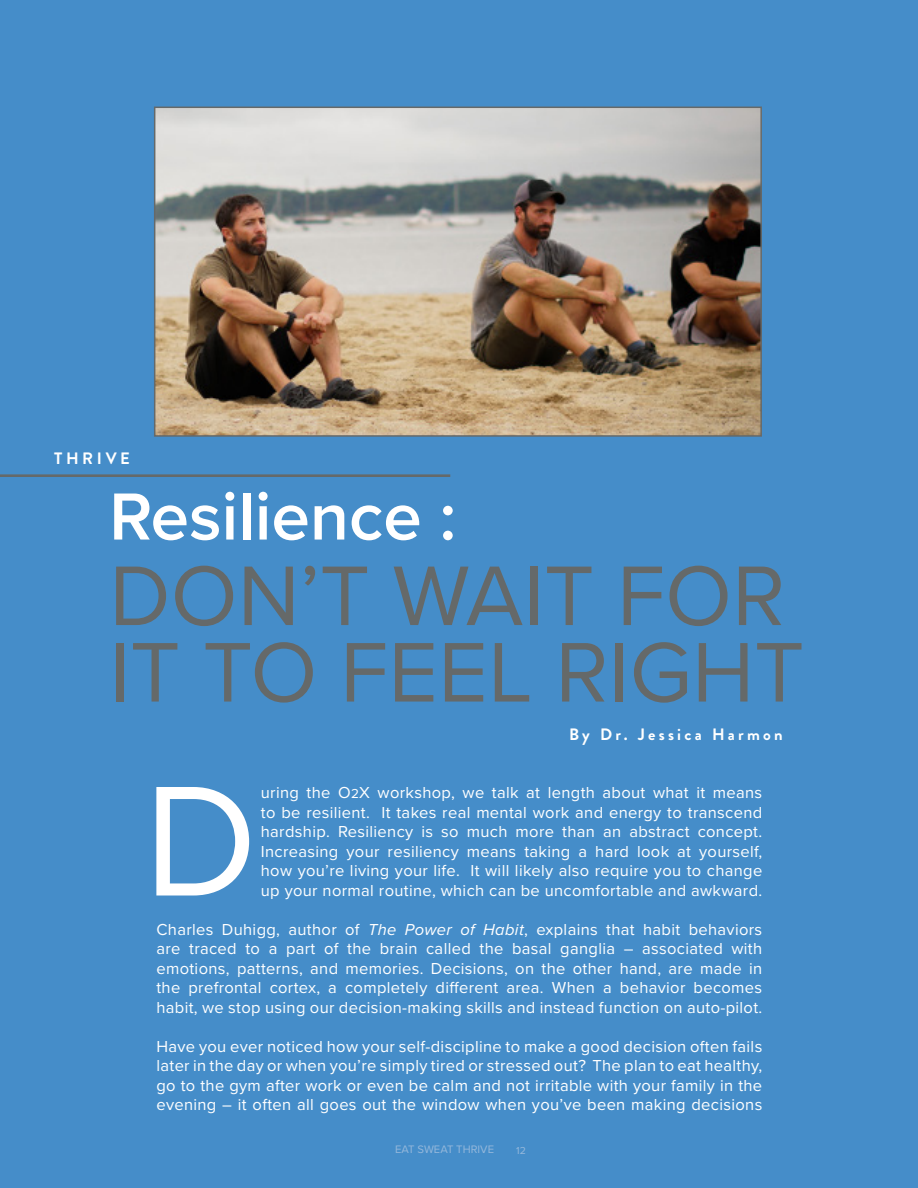
<style>
.page{position:relative;width:918px;height:1188px;background:#458dc9}
.page>*{position:absolute;margin:0;border:0;box-sizing:border-box;transform-origin:0 0}
.Body_Text_-_Dark_Ora{font:162.75px "Proxima Nova";color:#fff}
.Headline_Text_-_Utop{font:87.6px/76.5px "Proxima Nova";color:#656969}
.Headline_Text_-_Utop-2{font:600 69px "Proxima Nova";color:#fff}
.Body_Text_-_Dark_Ora-2{font:16.5px/19.5px "Proxima Nova";letter-spacing:.02em;color:#fff;text-align:justify}
.Section_Header_-_Cen{font:700 16.5px "Brandon Grotesque";letter-spacing:.2em;color:#fff}
.Section_Header_-_Rig{font:700 16.5px "Brandon Grotesque";letter-spacing:.22em;color:#fff}
.t1{font:11.25px "Proxima Nova";color:#95b8db}
.t2{font:10.5px "Proxima Nova";color:#95b8db}
.s1{font-size:13.5px}
.s2{font-style:italic}
</style>
<div class="page">
<img style="left:157px;top:110px;width:602px;height:324px">
<div style="left:154px;top:107px;width:608px;height:330px;border:2px solid #656969"></div>
<hr style="left:0;top:474px;width:450px;height:3px;background:#656969">
<p class="Section_Header_-_Rig" style="left:54px;top:446px;width:77px">THRIVE</p>
<p class="Headline_Text_-_Utop-2" style="left:109px;top:465px;width:349px">Resilience :</p>
<p class="Headline_Text_-_Utop" style="left:109px;top:559px;width:696px">DON’T WAIT FOR<br>IT TO FEEL RIGHT</p>
<p class="Section_Header_-_Cen" style="left:569px;top:723px;width:215px">By Dr. Jessica Harmon</p>
<p class="Body_Text_-_Dark_Ora" style="left:144px;top:744px;width:115px">D</p>
<p class="Body_Text_-_Dark_Ora-2" style="left:261px;top:783px;width:503px">uring the O<span class="s1">2</span>X workshop, we talk at length about what it means to be resilient. It takes real mental work and energy to transcend hardship. Resiliency is so much more than an abstract concept.<br>Increasing your resiliency means taking a hard look at yourself, how you’re living your life. It will likely also require you to change up your normal routine, which can be uncomfortable and awkward.</p>
<p class="Body_Text_-_Dark_Ora-2" style="left:156px;top:920px;width:607px">Charles Duhigg, author of <span class="s2">The Power of Habit</span>, explains that habit behaviors are traced to a part of the brain called the basal ganglia – associated with emotions, patterns, and memories. Decisions, on the other hand, are made in the prefrontal cortex, a completely different area. When a behavior becomes habit, we stop using our decision-making skills and instead function on auto-pilot.</p>
<p class="Body_Text_-_Dark_Ora-2" style="left:156px;top:1037px;width:607px">Have you ever noticed how your self-discipline to make a good decision often fails later in the day or when you’re simply tired or stressed out? The plan to eat healthy, go to the gym after work or even be calm and not irritable with your family in the evening – it often all goes out the window when you’ve been making decisions</p>
<p class="t1" style="left:395px;top:1143px;width:101px">EAT SWEAT THRIVE</p>
<p class="t2" style="left:516px;top:1144px;width:11px">12</p>
</div>
